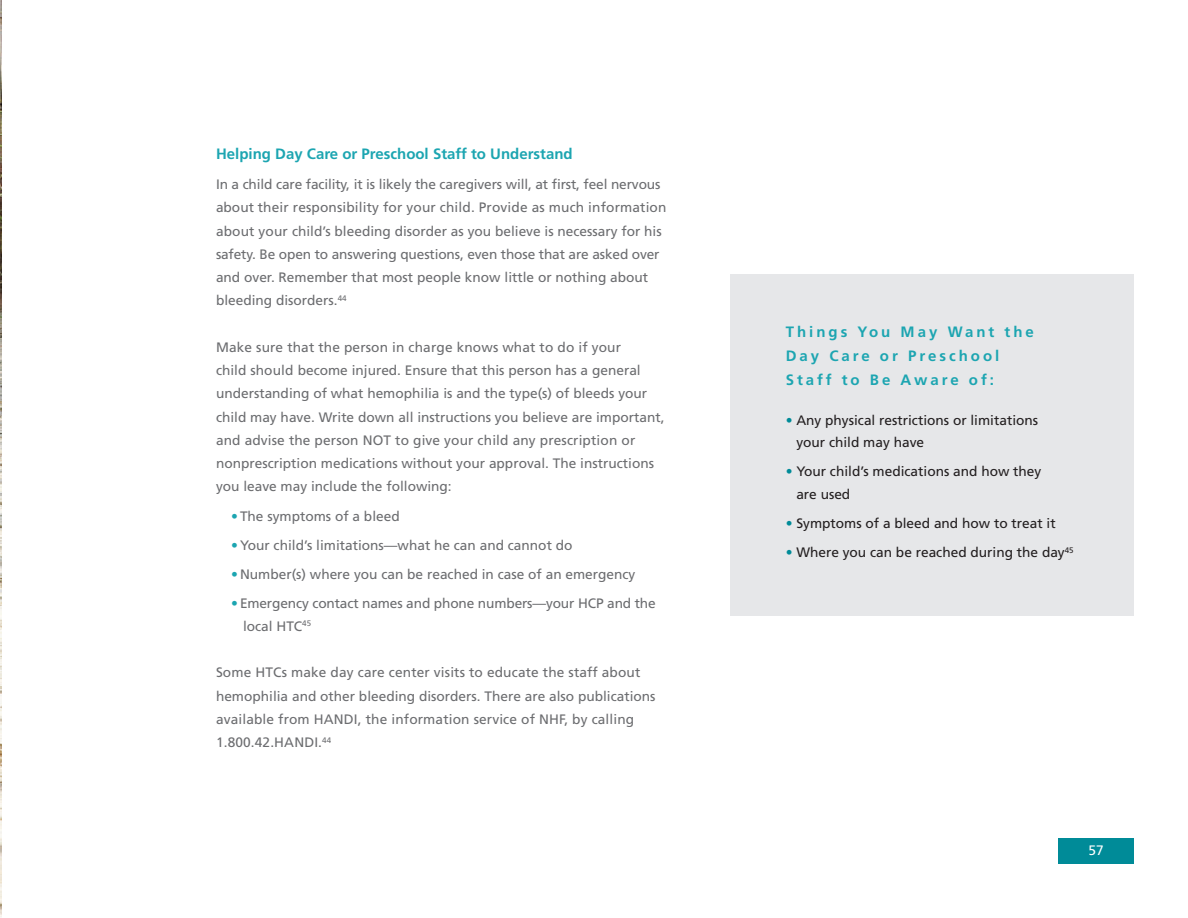
<style>
.page{position:relative;width:1188px;height:918px;background:#fff}
.page>*{position:absolute;margin:0;border:0;box-sizing:border-box;transform-origin:0 0}
.t1{font:700 15px/24px "Frutiger LT Std";letter-spacing:.2em;color:#1ca5b1}
.t2{font:700 15px "Frutiger LT Std";color:#1ca5b1}
.t3{font:13.65px/23.2px "Frutiger LT Std";color:#6c6d70}
.t4{font:13.65px/22.5px "Frutiger LT Std";color:#231f20}
.t5{font:13.65px "Frutiger LT Std";color:#fff}
.s1{color:#1ca5b1}
.s2{color:#008b98}
</style>
<div class="page">
<img style="left:0;top:0;width:2px;height:918px">
<div style="left:730px;top:274px;width:404px;height:342px;background:#e6e7e9"></div>
<div style="left:1058px;top:839px;width:76px;height:25px;background:#008b98"></div>
<p class="t2" style="left:216px;top:145px;width:358px">Helping Day Care or Preschool Staff to Understand</p>
<p class="t3" style="left:216px;top:173px;width:452px">In a child care facility, it is likely the caregivers will, at first, feel nervous about their responsibility for your child. Provide as much information about your child’s bleeding disorder as you believe is necessary for his safety. Be open to answering questions, even those that are asked over and over. Remember that most people know little or nothing about bleeding disorders.<sup>44</sup></p>
<p class="t3" style="left:216px;top:336px;width:450px">Make sure that the person in charge knows what to do if your<br>child should become injured. Ensure that this person has a general understanding of what hemophilia is and the type(s) of bleeds your child may have. Write down all instructions you believe are important, and advise the person NOT to give your child any prescription or nonprescription medications without your approval. The instructions you leave may include the following:</p>
<p class="t3" style="left:231px;top:504px;width:170px"><span class="s1">•</span> The symptoms of a bleed</p>
<p class="t3" style="left:231px;top:534px;width:343px"><span class="s1">•</span> Your child’s limitations—what he can and cannot do</p>
<p class="t3" style="left:231px;top:563px;width:406px"><span class="s1">•</span> Number(s) where you can be reached in case of an emergency</p>
<p class="t3" style="left:243px;top:592px;width:414px;line-height:22.5px;text-indent:-12px"><span class="s1">•</span> Emergency contact names and phone numbers—your HCP and the local HTC<sup>45</sup></p>
<p class="t3" style="left:216px;top:661px;width:441px">Some HTCs make day care center visits to educate the staff about hemophilia and other bleeding disorders. There are also publications available from HANDI, the information service of NHF, by calling 1.800.42.HANDI.<sup>44</sup></p>
<p class="t1" style="left:786px;top:320px;width:250px">Things You May Want the<br>Day Care or Preschool<br>Staff to Be Aware of:</p>
<p class="t4" style="left:796px;top:409px;width:243px;text-indent:-11px"><span class="s2">•</span> Any physical restrictions or limitations your child may have</p>
<p class="t4" style="left:796px;top:460px;width:247px;text-indent:-11px"><span class="s2">•</span> Your child’s medications and how they are used</p>
<p class="t4" style="left:786px;top:512px;width:272px"><span class="s2">•</span> Symptoms of a bleed and how to treat it</p>
<p class="t4" style="left:786px;top:541px;width:290px"><span class="s2">•</span> Where you can be reached during the day<sup>45</sup></p>
<p class="t5" style="left:1088px;top:842px;width:17px">57</p>
</div>
